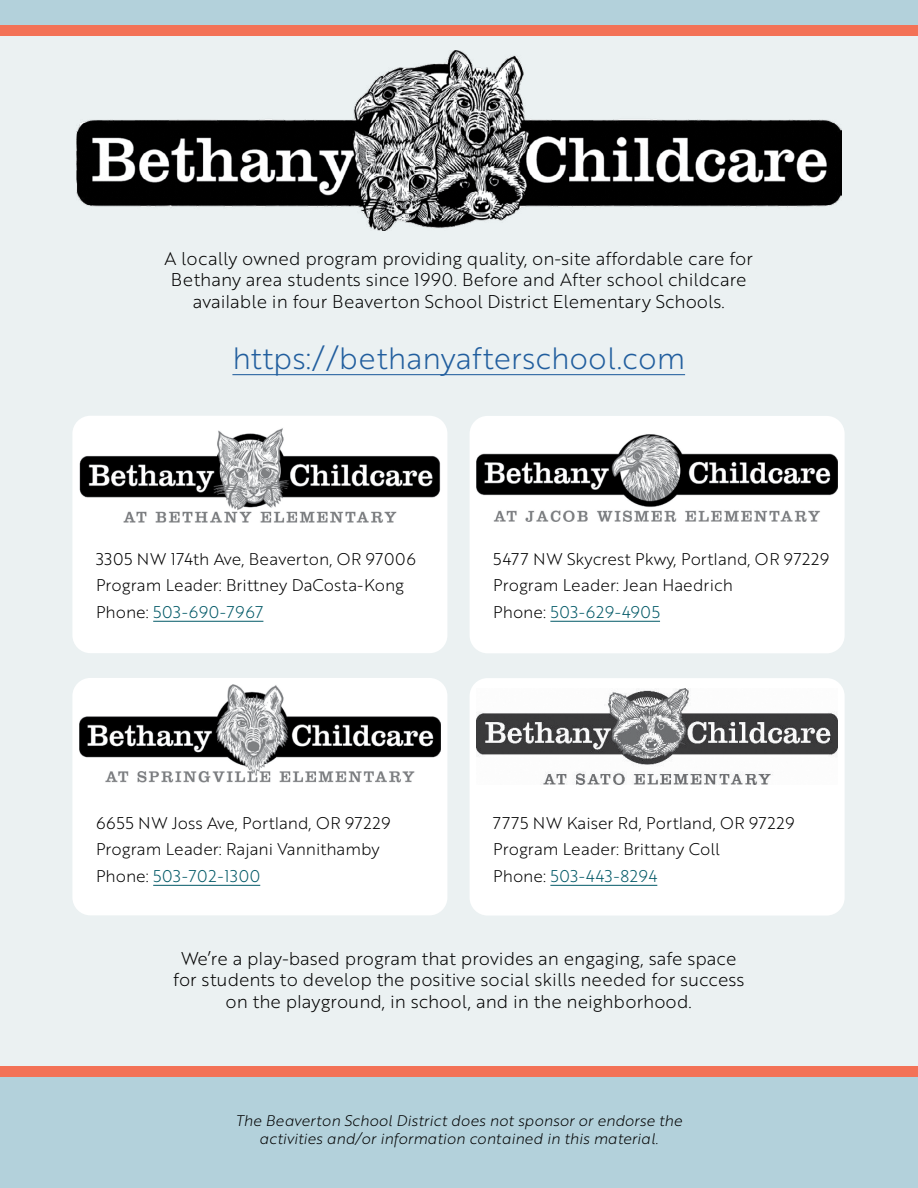
<style>
.page{position:relative;width:918px;height:1188px;background:#ebf1f2}
.page>*{position:absolute;margin:0;border:0;box-sizing:border-box;transform-origin:0 0}
.link_-_large{font:30px "Brother 1816 Light";color:#215e9e}
.main{font:18px/21.6px "Brother 1816 Light";color:#000;text-align:center}
.address{font:16.5px "Brother 1816 Light";color:#000}
.address-2{font:16.5px "Brother 1816 Light";letter-spacing:.04em;color:#015866}
.address-3{font:16.5px "Brother 1816 Light";letter-spacing:.03em;color:#000}
.t1{font:15px/18px "Brother 1816 Light Italic";color:#000;text-align:center}
.s1{color:#000}
</style>
<div class="page">
<div style="left:0;top:0;width:918px;height:35px;background:#f37257"></div>
<div style="left:0;top:0;width:918px;height:25px;background:#b3d1db"></div>
<div style="left:0;top:1066px;width:918px;height:40px;background:#f37257"></div>
<div style="left:0;top:1078px;width:918px;height:110px;background:#b3d1db"></div>
<div style="left:72px;top:416px;width:375px;height:237px;background:#fff;border-radius:18px"></div>
<div style="left:72px;top:678px;width:375px;height:237px;background:#fff;border-radius:18px"></div>
<div style="left:470px;top:416px;width:375px;height:237px;background:#fff;border-radius:18px"></div>
<div style="left:470px;top:678px;width:375px;height:238px;background:#fff;border-radius:18px"></div>
<img style="left:76px;top:50px;width:765px;height:181px">
<hr style="left:232px;top:374px;width:453px;height:1px;background:#215e9e">
<hr style="left:153px;top:621px;width:110px;height:1px;background:#015866">
<img style="left:80px;top:428px;width:360px;height:94px">
<img style="left:477px;top:434px;width:360px;height:87px">
<hr style="left:550px;top:621px;width:110px;height:1px;background:#015866">
<img style="left:80px;top:684px;width:360px;height:99px">
<hr style="left:153px;top:885px;width:107px;height:1px;background:#015866">
<img style="left:477px;top:689px;width:360px;height:95px">
<hr style="left:550px;top:885px;width:107px;height:1px;background:#015866">
<p class="main" style="left:164px;top:247px;width:590px">A locally owned program providing quality, on-site affordable care for<br>Bethany area students since 1990. Before and After school childcare available in four Beaverton School District Elementary Schools.</p>
<p class="link_-_large" style="left:232px;top:336px;width:454px">https://bethanyafterschool.com</p>
<p class="address-3" style="left:96px;top:547px;width:321px">3305 NW 174th Ave, Beaverton, OR 97006</p>
<p class="address" style="left:96px;top:573px;width:310px">Program Leader: Brittney DaCosta-Kong</p>
<p class="address-2" style="left:96px;top:600px;width:169px"><span class="s1">Phone:</span> 503-690-7967</p>
<p class="address" style="left:493px;top:547px;width:338px">5477 NW Skycrest Pkwy, Portland, OR 97229</p>
<p class="address" style="left:493px;top:573px;width:241px">Program Leader: Jean Haedrich</p>
<p class="address-2" style="left:493px;top:600px;width:168px"><span class="s1">Phone:</span> 503-629-4905</p>
<p class="address" style="left:96px;top:811px;width:296px">6655 NW Joss Ave, Portland, OR 97229</p>
<p class="address" style="left:96px;top:837px;width:285px">Program Leader: Rajani Vannithamby</p>
<p class="address-2" style="left:96px;top:864px;width:166px"><span class="s1">Phone:</span> 503-702-1300</p>
<p class="address" style="left:493px;top:811px;width:303px">7775 NW Kaiser Rd, Portland, OR 97229</p>
<p class="address" style="left:493px;top:837px;width:228px">Program Leader: Brittany Coll</p>
<p class="address-2" style="left:493px;top:864px;width:166px"><span class="s1">Phone:</span> 503-443-8294</p>
<p class="main" style="left:173px;top:947px;width:573px">We’re a play-based program that provides an engaging, safe space for students to develop the positive social skills needed for success on the playground, in school, and in the neighborhood.</p>
<p class="t1" style="left:235px;top:1111px;width:448px">The Beaverton School District does not sponsor or endorse the activities and/or information contained in this material.</p>
</div>
